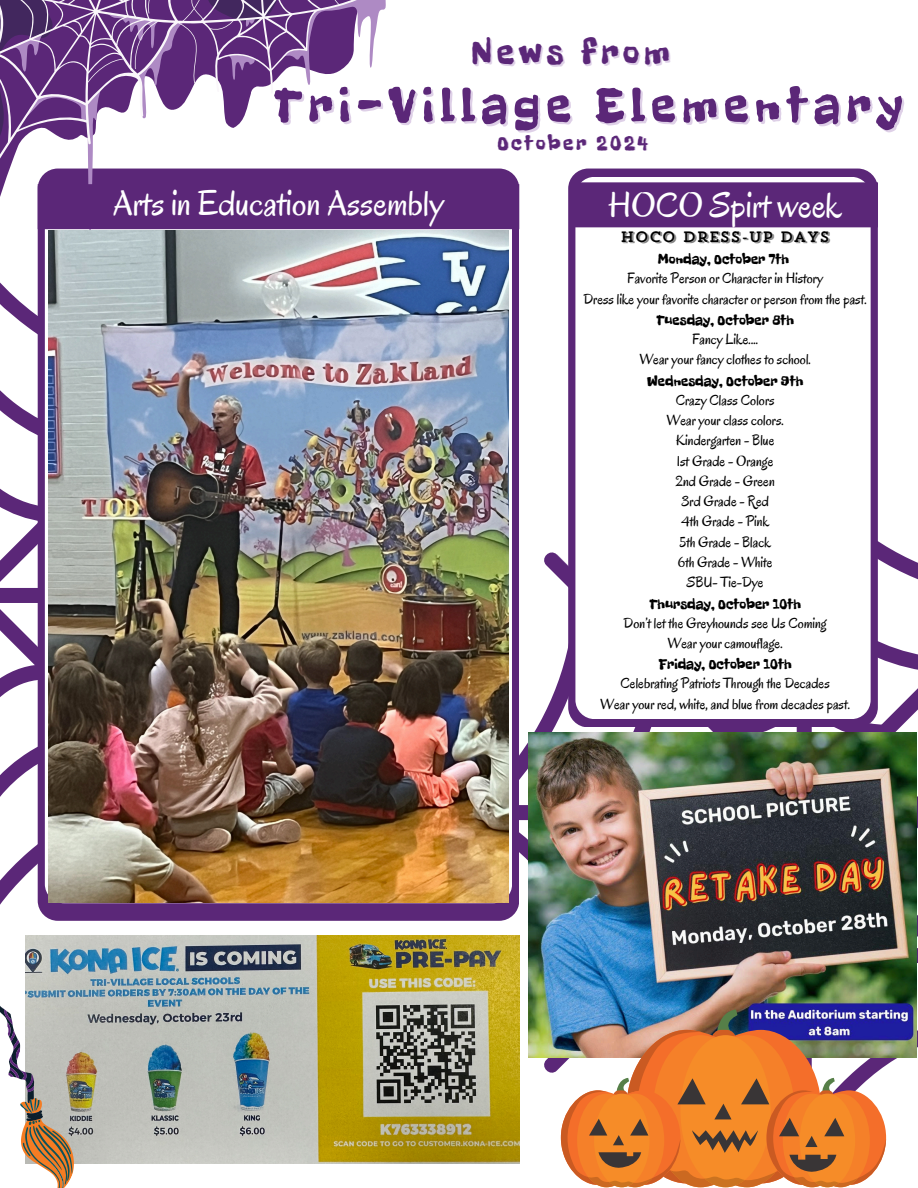
<style>
.page{position:relative;width:918px;height:1188px;background:#fff}
.page>*{position:absolute;margin:0;border:0;box-sizing:border-box;transform-origin:0 0}
.t1{font:50.7px "Freckle Face";letter-spacing:.13em;color:#5b2778}
.t2{font:36.15px "Freckle Face";letter-spacing:.13em;color:#5b2778}
.t3{font:36px "Oregano";color:#fff}
.t4{font:21.15px "Freckle Face";letter-spacing:.13em;color:#5b2778}
.t5{font:15px "Oregano";color:#000}
.t6{font:15px "Freckle Face";color:#000}
.t7{font:15px "Trend Slab Four";color:#000}
</style>
<div class="page">
<svg style="left:0;top:314px;width:54px;height:607px"></svg>
<svg style="left:38px;top:169px;width:481px;height:752px;background:#774d8e"></svg>
<div style="left:568px;top:169px;width:310px;height:558px;background:#5b2778;border-radius:20px"></div>
<div style="left:575px;top:177px;width:296px;height:542px;background:#fff;border-radius:19px"></div>
<div style="left:573px;top:182px;width:305px;height:45px;background:#5b2778"></div>
<svg style="left:0;top:168px;width:460px;height:146px"></svg>
<svg style="left:5px;top:197px;width:252px;height:42px"></svg>
<svg style="left:0;top:0;width:432px;height:197px"></svg>
<img style="left:25px;top:935px;width:415px;height:229px">
<svg style="left:0;top:997px;width:96px;height:191px"></svg>
<img style="left:440px;top:448px;width:478px;height:739px">
<img style="left:49px;top:231px;width:460px;height:672px">
<div style="left:38px;top:184px;width:481px;height:45px;background:#5b2778"></div>
<h3 class="t2" style="left:471px;top:30px;width:200px">News from</h3>
<h1 class="t1" style="left:274px;top:74px;width:630px">Tri-Village Elementary</h1>
<p class="t3" style="left:113px;top:180px;width:332px">Arts in Education Assembly</p>
<p class="t4" style="left:497px;top:129px;width:152px">October 2024</p>
<h2 class="t3" style="left:609px;top:182px;width:235px">HOCO Spirt week</h2>
<p class="t7" style="left:620px;top:231px;width:211px">HOCO DRESS-UP DAYS</p>
<p class="t6" style="left:658px;top:250px;width:133px">Monday, October 7th</p>
<p class="t5" style="left:627px;top:269px;width:197px">Favorite Person or Character in History</p>
<p class="t5" style="left:583px;top:289px;width:285px">Dress like your favorite character or person from the past.</p>
<p class="t6" style="left:656px;top:311px;width:139px">Tuesday, October 8th</p>
<p class="t5" style="left:692px;top:330px;width:68px">Fancy Like....</p>
<p class="t5" style="left:639px;top:350px;width:173px">Wear your fancy clothes to school.</p>
<p class="t6" style="left:647px;top:372px;width:157px">Wednesday, October 9th</p>
<p class="t5" style="left:676px;top:391px;width:100px">Crazy Class Colors</p>
<p class="t5" style="left:666px;top:411px;width:119px">Wear your class colors.</p>
<p class="t5" style="left:676px;top:431px;width:100px">Kindergarten - Blue</p>
<p class="t5" style="left:677px;top:451px;width:98px">1st Grade - Orange</p>
<p class="t5" style="left:676px;top:472px;width:101px">2nd Grade - Green</p>
<p class="t5" style="left:681px;top:492px;width:89px">3rd Grade - Red</p>
<p class="t5" style="left:681px;top:512px;width:90px">4th Grade - Pink</p>
<p class="t5" style="left:679px;top:532px;width:93px">5th Grade - Black</p>
<p class="t5" style="left:678px;top:553px;width:96px">6th Grade - White</p>
<p class="t5" style="left:687px;top:573px;width:79px">SBU- Tie-Dye</p>
<p class="t6" style="left:649px;top:594px;width:153px">Thursday, October 10th</p>
<p class="t5" style="left:624px;top:613px;width:205px">Don’t let the Greyhounds see Us Coming</p>
<p class="t5" style="left:668px;top:634px;width:117px">Wear your camouflage.</p>
<p class="t6" style="left:659px;top:655px;width:134px">Friday, October 10th</p>
<p class="t5" style="left:621px;top:674px;width:211px">Celebrating Patriots Through the Decades</p>
<p class="t5" style="left:600px;top:694px;width:251px">Wear your red, white, and blue from decades past.</p>
</div>
